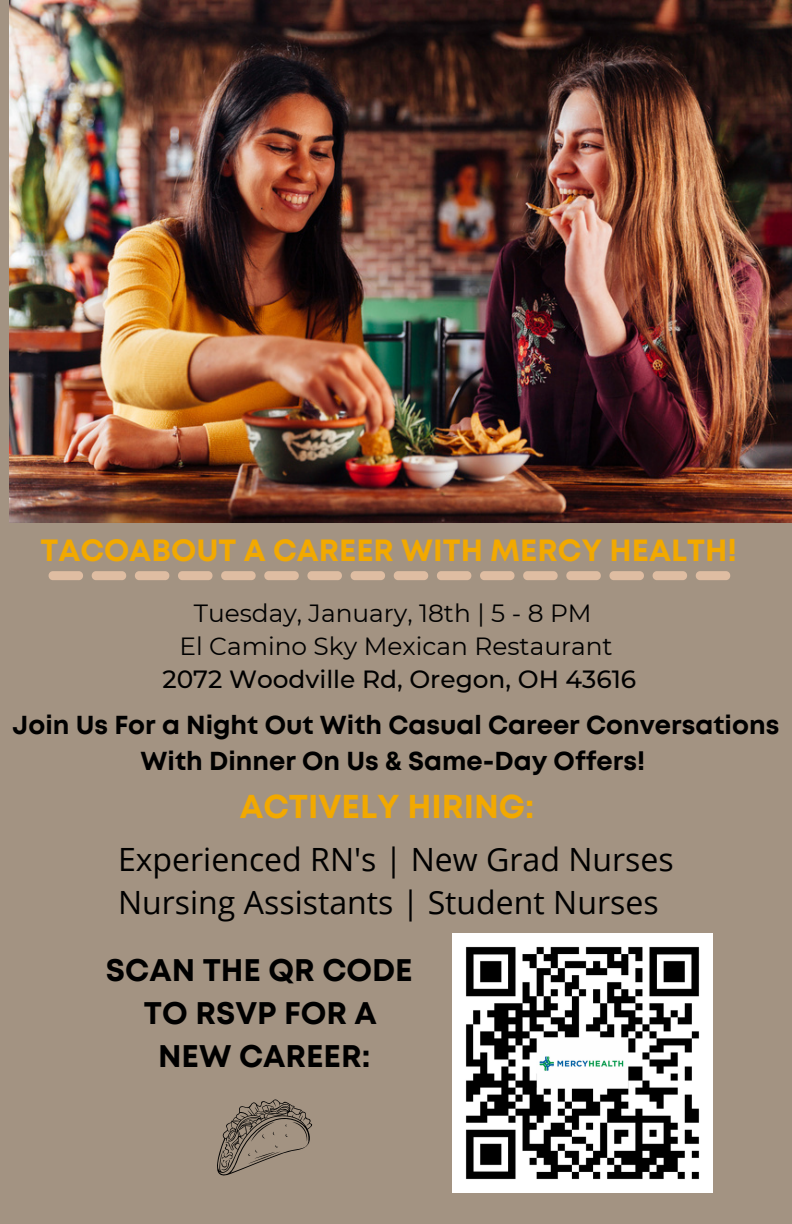
<style>
.page{position:relative;width:792px;height:1224px;background:#a39382}
.page>*{position:absolute;margin:0;border:0;box-sizing:border-box;transform-origin:0 0}
.t1{font:700 33px "Mont";color:#f2a900}
.t2{font:32px "Open Sans";color:#000}
.t3{font:700 31.2px "Mont";color:#000}
.t4{font:700 30.8px "Mont";color:#f2a900}
.t5{font:700 26px "Mont";color:#000}
.t6{font:24.8px "Montserrat";color:#000}
.t7{font:500 24.8px "Montserrat";color:#000}
</style>
<div class="page">
<svg style="left:49px;top:571px;width:682px;height:9px"></svg>
<svg style="left:217px;top:1099px;width:95px;height:77px"></svg>
<img style="left:9px;top:0;width:783px;height:522px">
<img style="left:453px;top:933px;width:259px;height:260px">
<p class="t4" style="left:40px;top:538px;width:698px">TACOABOUT A CAREER WITH MERCY HEALTH!</p>
<p class="t6" style="left:194px;top:598px;width:399px">Tuesday, January, 18th | 5 - 8 PM</p>
<p class="t6" style="left:179px;top:631px;width:435px">El Camino Sky Mexican Restaurant</p>
<p class="t7" style="left:162px;top:664px;width:475px">2072 Woodville Rd, Oregon, OH 43616</p>
<p class="t5" style="left:13px;top:715px;width:768px">Join Us For a Night Out With Casual Career Conversations</p>
<p class="t5" style="left:141px;top:751px;width:506px">With Dinner On Us &amp; Same-Day Offers!</p>
<p class="t1" style="left:240px;top:794px;width:296px">ACTIVELY HIRING:</p>
<p class="t2" style="left:118px;top:836px;width:557px">Experienced RN's | New Grad Nurses</p>
<p class="t2" style="left:118px;top:880px;width:542px">Nursing Assistants | Student Nurses</p>
<p class="t3" style="left:106px;top:958px;width:308px">SCAN THE QR CODE</p>
<p class="t3" style="left:144px;top:1001px;width:235px">TO RSVP FOR A</p>
<p class="t3" style="left:158px;top:1045px;width:214px">NEW CAREER:</p>
</div>
